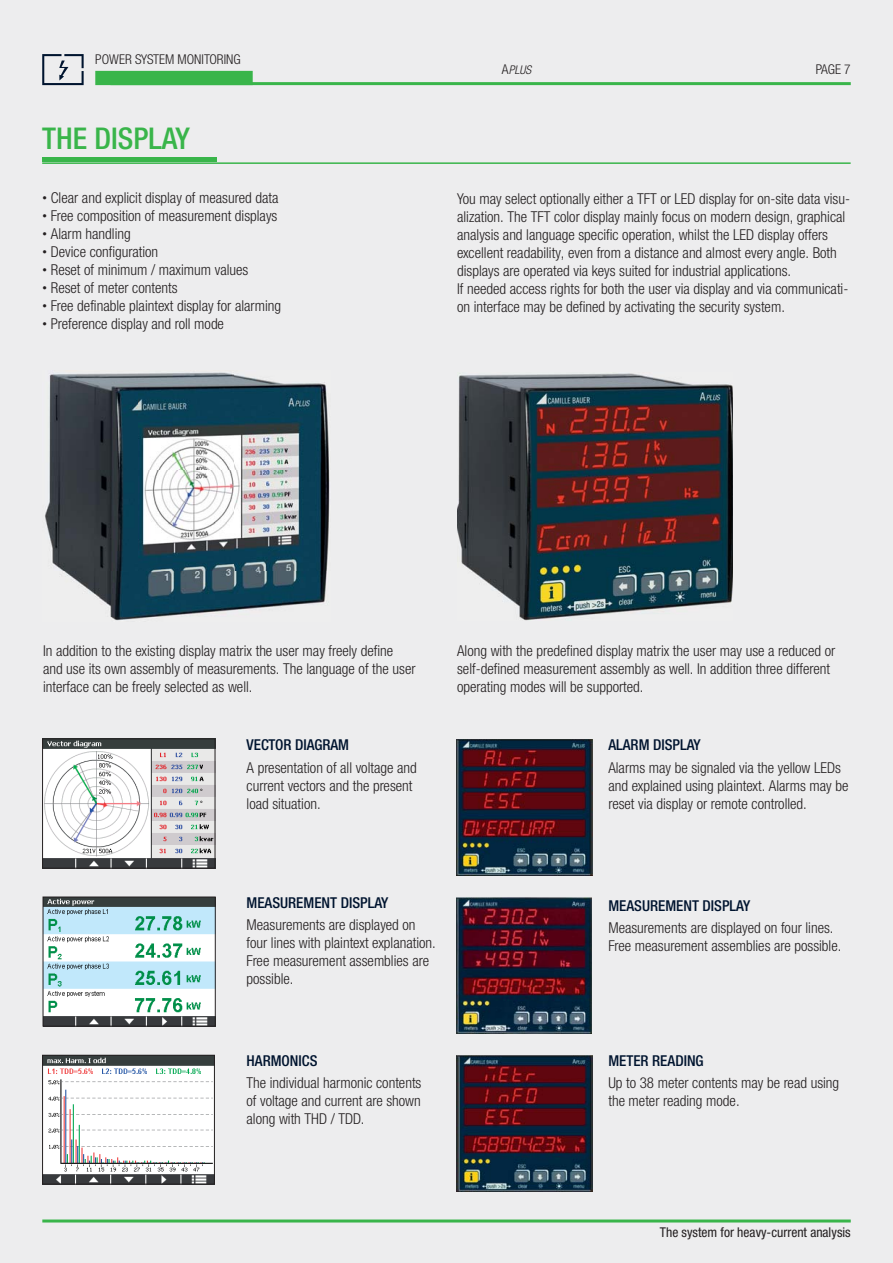
<style>
.page{position:relative;width:893px;height:1263px;background:#fff}
.page>*{position:absolute;margin:0;border:0;box-sizing:border-box;transform-origin:0 0}
.t1{font:500 condensed 30px "Helvetica Neue LTW1 G";color:#39b54a}
.t2{font:300 condensed 15px/18px "Helvetica Neue LTW1 G";color:#231f20}
.t3{font:500 condensed 15px "Helvetica Neue LTW1 G";color:#00142f}
.t4{font:condensed 13.5px "Helvetica Neue LTW1 G";color:#231f20}
.t5{font:300 condensed 13.5px "Helvetica Neue LTW1 G";color:#231f20}
.t6{font:italic 300 condensed 12px "Helvetica Neue LT Pro";color:#231f20}
.s1{font-size:9px}
.s2{font-family:"Helvetica Neue LTW1 G";font-style:normal;font-size:13.5px}
</style>
<div class="page">
<div style="left:0;top:0;width:892px;height:1263px;background:#ededee"></div>
<hr style="left:110px;top:82px;width:740px;height:3px;background:#39b54a">
<div style="left:96px;top:72px;width:156px;height:12px;background:#39b54a"></div>
<div style="left:95px;top:71px;width:158px;height:14px;border:2px solid #39b54a"></div>
<svg style="left:42px;top:54px;width:42px;height:31px"></svg>
<hr style="left:42px;top:1220px;width:808px;height:3px;background:#39b54a">
<hr style="left:42px;top:162px;width:808px;height:2px;background:#39b54a">
<hr style="left:42px;top:158px;width:174px;height:4px;background:#39b54a">
<img style="left:45px;top:372px;width:285px;height:249px">
<img style="left:457px;top:373px;width:275px;height:248px">
<img style="left:44px;top:741px;width:169px;height:125px">
<div style="left:42px;top:739px;width:173px;height:129px;border:1px solid #231f20"></div>
<img style="left:45px;top:899px;width:168px;height:125px">
<div style="left:43px;top:897px;width:172px;height:129px;border:1px solid #231f20"></div>
<img style="left:44px;top:1057px;width:169px;height:125px">
<div style="left:42px;top:1055px;width:173px;height:129px;border:1px solid #231f20"></div>
<img style="left:456px;top:740px;width:136px;height:136px">
<img style="left:456px;top:897px;width:135px;height:136px">
<img style="left:456px;top:1055px;width:136px;height:136px">
<p class="t5" style="left:95px;top:54px;width:147px">POWER SYSTEM MONITORING</p>
<h1 class="t1" style="left:42px;top:128px;width:149px">THE DISPLAY</h1>
<p class="t2" style="left:42px;top:191px;width:237px"><span class="s1">•</span> Clear and explicit display of measured data</p>
<p class="t2" style="left:42px;top:209px;width:236px"><span class="s1">•</span> Free composition of measurement displays</p>
<p class="t2" style="left:42px;top:227px;width:90px"><span class="s1">•</span> Alarm handling</p>
<p class="t2" style="left:42px;top:245px;width:117px"><span class="s1">•</span> Device configuration</p>
<p class="t2" style="left:42px;top:263px;width:207px"><span class="s1">•</span> Reset of minimum / maximum values</p>
<p class="t2" style="left:42px;top:281px;width:137px"><span class="s1">•</span> Reset of meter contents</p>
<p class="t2" style="left:42px;top:299px;width:240px"><span class="s1">•</span> Free definable plaintext display for alarming</p>
<p class="t2" style="left:42px;top:317px;width:183px"><span class="s1">•</span> Preference display and roll mode</p>
<p class="t6" style="left:502px;top:66px;width:31px"><span class="s2">A</span>PLUS</p>
<p class="t5" style="left:815px;top:65px;width:36px">PAGE 7</p>
<p class="t2" style="left:457px;top:191px;width:394px">You may select optionally either a TFT or LED display for on-site data visu&shy;alization. The TFT color display mainly focus on modern design, graphical analysis and language specific operation, whilst the LED display offers excellent readability, even from a distance and almost every angle. Both displays are operated via keys suited for industrial applications.<br>If needed access rights for both the user via display and via communicati&shy;on interface may be defined by activating the security system.</p>
<p class="t2" style="left:43px;top:644px;width:374px">In addition to the existing display matrix the user may freely define and use its own assembly of measurements. The language of the user interface can be freely selected as well.</p>
<p class="t2" style="left:457px;top:644px;width:379px">Along with the predefined display matrix the user may use a reduced or self-defined measurement assembly as well. In addition three different operating modes will be supported.</p>
<p class="t3" style="left:246px;top:740px;width:104px">VECTOR DIAGRAM</p>
<p class="t2" style="left:246px;top:760px;width:172px">A presentation of all voltage and current vectors and the present load situation.</p>
<p class="t3" style="left:246px;top:897px;width:143px">MEASUREMENT DISPLAY</p>
<p class="t2" style="left:246px;top:918px;width:191px">Measurements are displayed on four lines with plaintext explanation.<br>Free measurement assemblies are possible.</p>
<p class="t3" style="left:246px;top:1055px;width:72px">HARMONICS</p>
<p class="t2" style="left:246px;top:1076px;width:176px;text-align:justify">The individual harmonic contents of voltage and current are shown along with THD / TDD.</p>
<p class="t3" style="left:608px;top:740px;width:94px">ALARM DISPLAY</p>
<p class="t2" style="left:608px;top:760px;width:241px">Alarms may be signaled via the yellow LEDs and explained using plaintext. Alarms may be reset via display or remote controlled.</p>
<p class="t3" style="left:608px;top:900px;width:143px">MEASUREMENT DISPLAY</p>
<p class="t2" style="left:608px;top:921px;width:234px">Measurements are displayed on four lines.<br>Free measurement assemblies are possible.</p>
<p class="t3" style="left:608px;top:1055px;width:97px">METER READING</p>
<p class="t2" style="left:608px;top:1076px;width:232px">Up to 38 meter contents may be read using the meter reading mode.</p>
<p class="t4" style="left:659px;top:1227px;width:192px">The system for heavy-current analysis</p>
</div>
